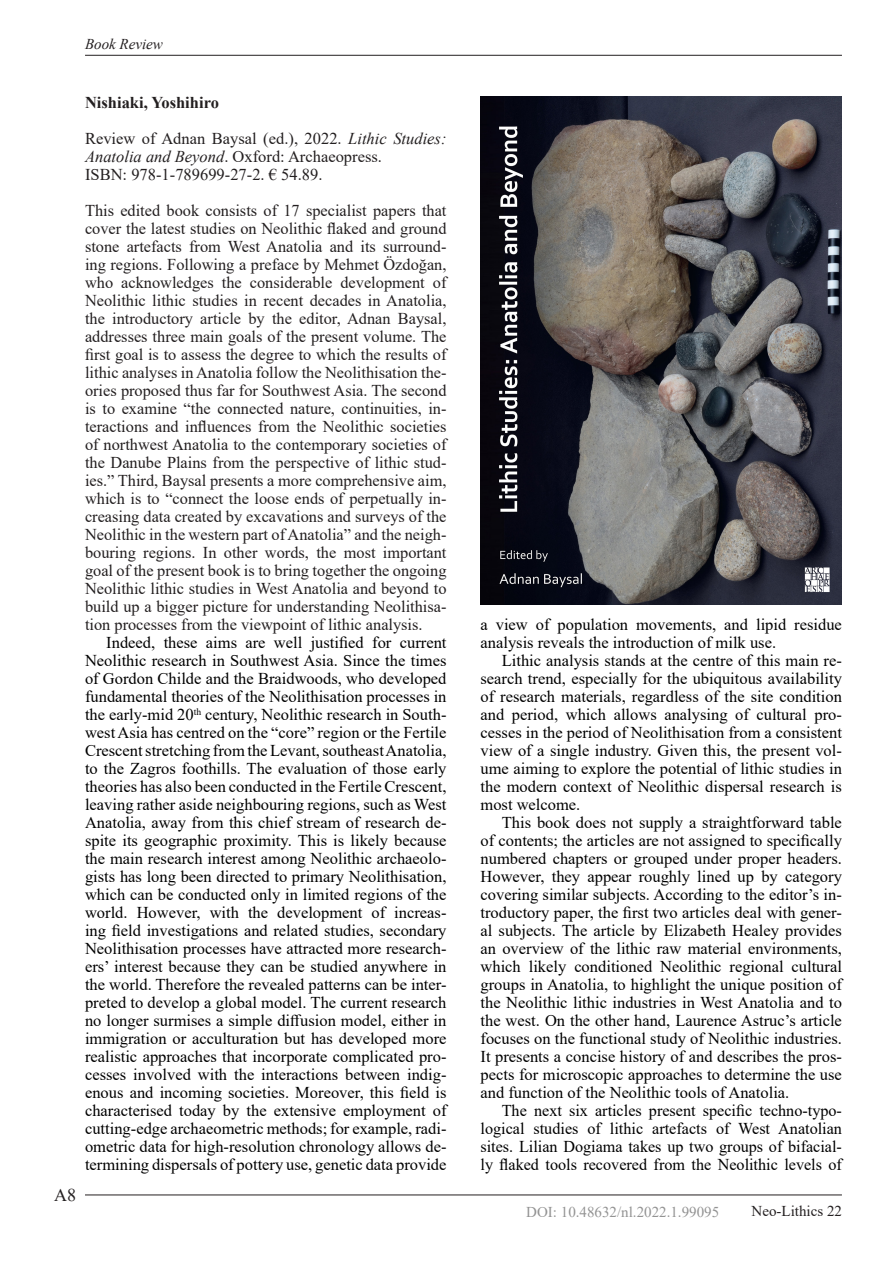
<style>
.page{position:relative;width:893px;height:1263px;background:#fff}
.page>*{position:absolute;margin:0;border:0;box-sizing:border-box;transform-origin:0 0}
.t1{font:18px "Times New Roman";color:#231f20}
.Absatz_mit_Einzug{font:16.5px/18px "Times New Roman";color:#000;text-align:justify}
.Absatz_ohne_Einzug{font:16.5px/18px "Times New Roman";color:#231f20}
.Absatz_ohne_Einzug-2{font:700 16.5px "Times New Roman";color:#231f20}
.Endnote{font:15px "Times New Roman";color:#939393}
.t2{font:15px "Times New Roman";color:#231f20}
.t3{font:italic 15px "Times New Roman";color:#231f20}
.s1{font-style:italic}
</style>
<div class="page">
<hr style="left:85px;top:55px;width:757px;height:1px;background:#231f20">
<hr style="left:85px;top:1195px;width:757px;height:1px;background:#231f20">
<img style="left:480px;top:97px;width:362px;height:508px">
<p class="t3" style="left:85px;top:34px;width:79px">Book Review</p>
<p class="t1" style="left:54px;top:1182px;width:23px">A8</p>
<p class="Absatz_ohne_Einzug-2" style="left:85px;top:91px;width:135px">Nishiaki, Yoshihiro</p>
<p class="Absatz_ohne_Einzug" style="left:85px;top:129px;width:363px">Review of Adnan Baysal (ed.), 2022. <span class="s1">Lithic Studies:<br>Anatolia and Beyond</span>. Oxford: Archaeopress.</p>
<p class="Absatz_ohne_Einzug" style="left:85px;top:165px;width:239px">ISBN: 978-1-789699-27-2. € 54.89.</p>
<p class="Absatz_ohne_Einzug" style="left:85px;top:201px;width:363px;text-align:justify">This edited book consists of 17 specialist papers that cover the latest studies on Neolithic flaked and ground stone artefacts from West Anatolia and its surround&shy;ing regions. Following a preface by Mehmet Özdoğan, who acknowledges the considerable development of Neolithic lithic studies in recent decades in Anatolia, the introductory article by the editor, Adnan Baysal, addresses three main goals of the present volume. The first goal is to assess the degree to which the results of lithic analyses in Anatolia follow the Neolithisation the&shy;ories proposed thus far for Southwest Asia. The second is to examine “the connected nature, continuities, in&shy;teractions and influences from the Neolithic societies of northwest Anatolia to the contemporary societies of the Danube Plains from the perspective of lithic stud&shy;ies.” Third, Baysal presents a more comprehensive aim, which is to “connect the loose ends of perpetually in&shy;creasing data created by excavations and surveys of the Neolithic in the western part of Anatolia” and the neigh&shy;bouring regions. In other words, the most important goal of the present book is to bring together the ongoing Neolithic lithic studies in West Anatolia and beyond to build up a bigger picture for understanding Neolithisa&shy;tion processes from the viewpoint of lithic analysis.</p>
<p class="Absatz_mit_Einzug" style="left:85px;top:633px;width:363px;text-indent:21px">Indeed, these aims are well justified for current Neolithic research in Southwest Asia. Since the times of Gordon Childe and the Braidwoods, who developed fundamental theories of the Neolithisation processes in the early-mid 20<sup>th</sup> century, Neolithic research in South&shy;west Asia has centred on the “core” region or the Fertile Crescent stretching from the Levant, southeast Anatolia, to the Zagros foothills. The evaluation of those early theories has also been conducted in the Fertile Crescent, leaving rather aside neighbouring regions, such as West Anatolia, away from this chief stream of research de&shy;spite its geographic proximity. This is likely because the main research interest among Neolithic archaeolo&shy;gists has long been directed to primary Neolithisation, which can be conducted only in limited regions of the world. However, with the development of increas&shy;ing field investigations and related studies, secondary Neolithisation processes have attracted more research&shy;ers’ interest because they can be studied anywhere in the world. Therefore the revealed patterns can be inter&shy;preted to develop a global model. The current research no longer surmises a simple diffusion model, either in immigration or acculturation but has developed more realistic approaches that incorporate complicated pro&shy;cesses involved with the interactions between indig&shy;enous and incoming societies. Moreover, this field is characterised today by the extensive employment of cutting-edge archaeometric methods; for example, radi&shy;ometric data for high-resolution chronology allows de&shy;termining dispersals of pottery use, genetic data provide</p>
<p class="Absatz_mit_Einzug" style="left:480px;top:615px;width:363px">a view of population movements, and lipid residue analysis reveals the introduction of milk use.</p>
<p class="Absatz_mit_Einzug" style="left:480px;top:651px;width:363px;text-indent:21px">Lithic analysis stands at the centre of this main re&shy;search trend, especially for the ubiquitous availability of research materials, regardless of the site condition and period, which allows analysing of cultural pro&shy;cesses in the period of Neolithisation from a consistent view of a single industry. Given this, the present vol&shy;ume aiming to explore the potential of lithic studies in the modern context of Neolithic dispersal research is most welcome.</p>
<p class="Absatz_mit_Einzug" style="left:480px;top:813px;width:363px;text-indent:21px">This book does not supply a straightforward table of contents; the articles are not assigned to specifically numbered chapters or grouped under proper headers.<br>However, they appear roughly lined up by category covering similar subjects. According to the editor’s in&shy;troductory paper, the first two articles deal with gener&shy;al subjects. The article by Elizabeth Healey provides an overview of the lithic raw material environments, which likely conditioned Neolithic regional cultural groups in Anatolia, to highlight the unique position of the Neolithic lithic industries in West Anatolia and to the west. On the other hand, Laurence Astruc’s article focuses on the functional study of Neolithic industries.<br>It presents a concise history of and describes the pros&shy;pects for microscopic approaches to determine the use and function of the Neolithic tools of Anatolia.</p>
<p class="Absatz_mit_Einzug" style="left:480px;top:1101px;width:363px;text-indent:21px">The next six articles present specific techno-typo&shy;logical studies of lithic artefacts of West Anatolian sites. Lilian Dogiama takes up two groups of bifacial&shy;ly flaked tools recovered from the Neolithic levels of</p>
<p class="Endnote" style="left:526px;top:1201px;width:194px">DOI: 10.48632/nl.2022.1.99095</p>
<p class="t2" style="left:752px;top:1200px;width:92px">Neo-Lithics 22</p>
</div>
